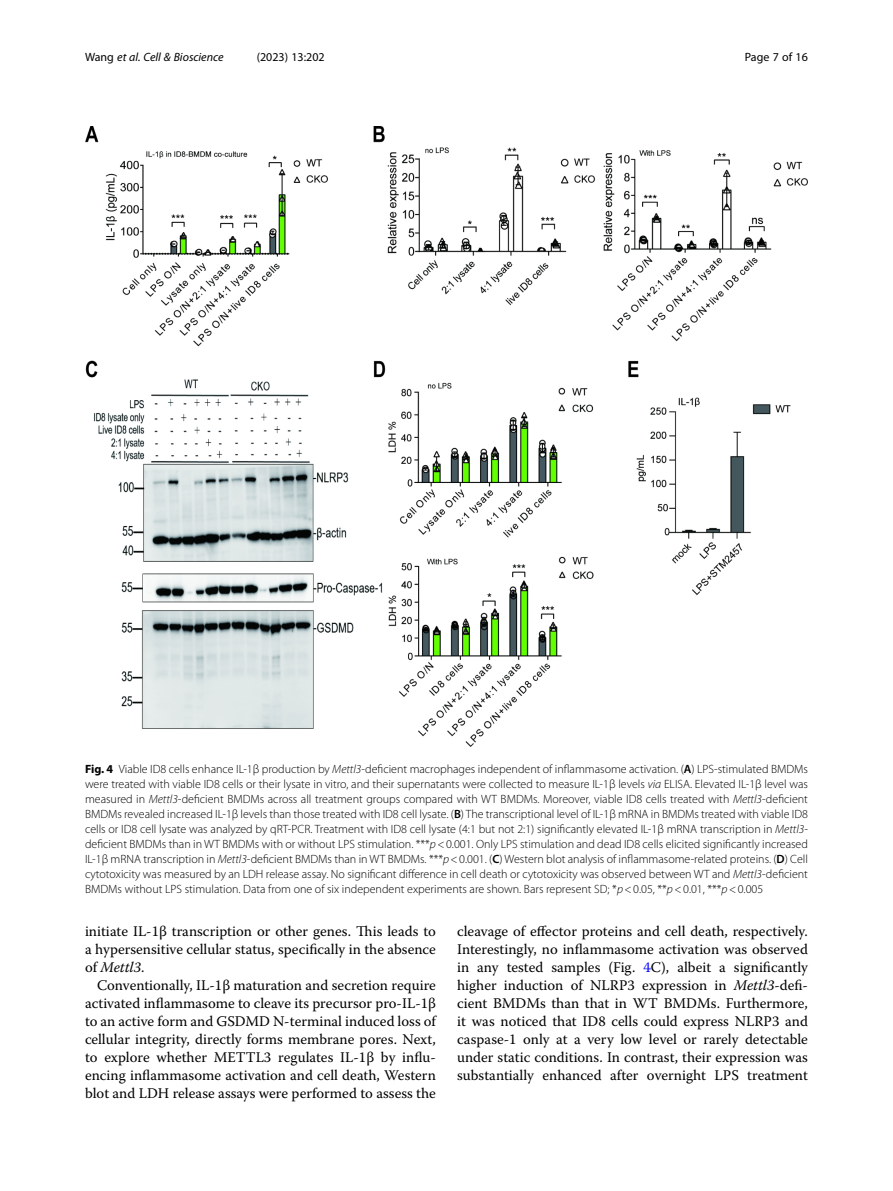
<style>
.page{position:relative;width:893px;height:1191px;background:#fff}
.page>*{position:absolute;margin:0;border:0;box-sizing:border-box;transform-origin:0 0}
.Body_Text_Indent{font:14.7px/18px "Warnock Pro";color:#000;text-align:justify}
.Body_Text{font:14.7px/18px "Warnock Pro";color:#000;text-align:justify}
.Figure_Caption{font:300 12px/15px "Myriad Pro";color:#000;text-align:justify}
.t1{font:italic 12px "Myriad Pro";color:#000}
.t2{font:12px "Myriad Pro";color:#000}
.s1{font-style:normal}
.s2{font-weight:700}
.s3{font-style:italic}
.s4{font-weight:600}
.s5{color:#00f}
</style>
<div class="page">
<img style="left:85px;top:126px;width:723px;height:620px">
<p class="t1" style="left:85px;top:50px;width:140px"><span class="s1">Wang</span> et al. Cell &amp; Bioscience</p>
<p class="t2" style="left:257px;top:50px;width:70px">(2023) 13:202</p>
<p class="t2" style="left:745px;top:50px;width:65px">Page 7 of 16</p>
<p class="Figure_Caption" style="left:85px;top:762px;width:724px"><span class="s2">Fig. 4</span> Viable ID8 cells enhance IL-1β production by <span class="s3">Mettl3</span>-deficient macrophages independent of inflammasome activation. (<span class="s4">A</span>) LPS-stimulated BMDMs were treated with viable ID8 cells or their lysate in vitro, and their supernatants were collected to measure IL-1β levels <span class="s3">via</span> ELISA. Elevated IL-1β level was measured in <span class="s3">Mettl3</span>-deficient BMDMs across all treatment groups compared with WT BMDMs. Moreover, viable ID8 cells treated with <span class="s3">Mettl3</span>-deficient BMDMs revealed increased IL-1β levels than those treated with ID8 cell lysate. (<span class="s4">B</span>) The transcriptional level of IL-1β mRNA in BMDMs treated with viable ID8 cells or ID8 cell lysate was analyzed by qRT-PCR. Treatment with ID8 cell lysate (4:1 but not 2:1) significantly elevated IL-1β mRNA transcription in <span class="s3">Mettl3</span>- deficient BMDMs than in WT BMDMs with or without LPS stimulation. ***<span class="s3">p</span>&lt;0.001. Only LPS stimulation and dead ID8 cells elicited significantly increased IL-1β mRNA transcription in <span class="s3">Mettl3</span>-deficient BMDMs than in WT BMDMs. ***<span class="s3">p</span>&lt;0.001. (<span class="s4">C</span>) Western blot analysis of inflammasome-related proteins. (<span class="s4">D</span>) Cell cytotoxicity was measured by an LDH release assay. No significant difference in cell death or cytotoxicity was observed between WT and <span class="s3">Mettl3</span>-deficient BMDMs without LPS stimulation. Data from one of six independent experiments are shown. Bars represent SD; *<span class="s3">p</span>&lt;0.05, **<span class="s3">p</span>&lt;0.01, ***<span class="s3">p</span>&lt;0.005</p>
<p class="Body_Text" style="left:85px;top:922px;width:352px">initiate IL-1β transcription or other genes. This leads to a hypersensitive cellular status, specifically in the absence of <span class="s3">Mettl3</span>.</p>
<p class="Body_Text_Indent" style="left:85px;top:976px;width:352px;text-indent:12px">Conventionally, IL-1β maturation and secretion require activated inflammasome to cleave its precursor pro-IL-1β to an active form and GSDMD N-terminal induced loss of cellular integrity, directly forms membrane pores. Next, to explore whether METTL3 regulates IL-1β by influ&shy;encing inflammasome activation and cell death, Western blot and LDH release assays were performed to assess the</p>
<p class="Body_Text_Indent" style="left:457px;top:922px;width:352px">cleavage of effector proteins and cell death, respectively.<br>Interestingly, no inflammasome activation was observed in any tested samples (Fig. <span class="s5">4</span>C), albeit a significantly higher induction of NLRP3 expression in <span class="s3">Mettl3</span>-defi&shy;cient BMDMs than that in WT BMDMs. Furthermore, it was noticed that ID8 cells could express NLRP3 and caspase-1 only at a very low level or rarely detectable under static conditions. In contrast, their expression was substantially enhanced after overnight LPS treatment</p>
</div>
